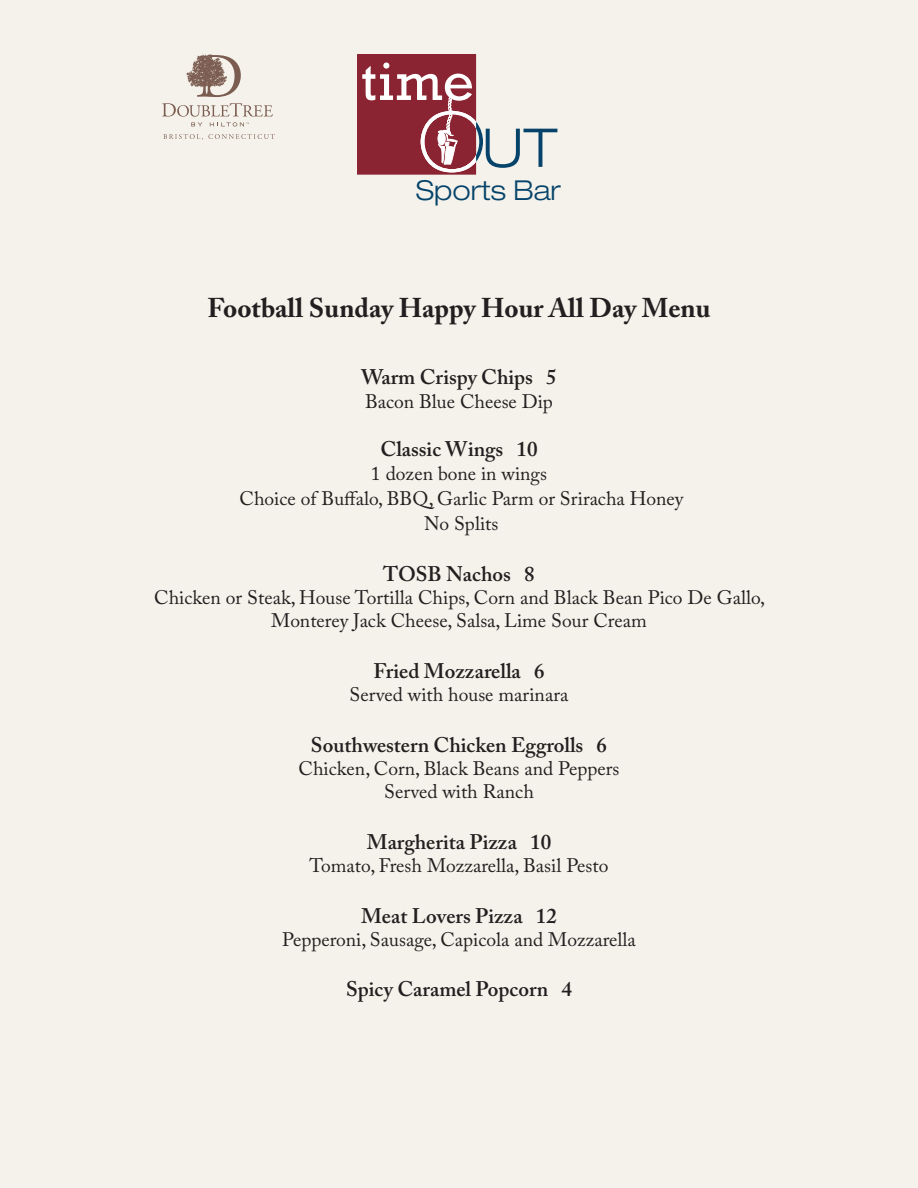
<style>
.page{position:relative;width:918px;height:1188px;background:#f5f2eb}
.page>*{position:absolute;margin:0;border:0;box-sizing:border-box;transform-origin:0 0}
.t1{font:54.3px "Rockwell";color:#fff}
.t2{font:300 expanded 53.55px "Helvetica Neue";color:#05436a}
.t3{font:300 expanded 27.45px "Helvetica Neue";color:#05436a}
.t4{font:700 27px "Adobe Caslon Pro";color:#231f20}
.t5{font:600 21px "Adobe Caslon Pro";color:#231f20}
.t6{font:19.5px/23.4px "Adobe Caslon Pro";color:#231f20;text-align:center}
.s1{font-weight:100;font-size:82.35px;color:#fff}
</style>
<div class="page">
<svg style="left:186px;top:54px;width:55px;height:43px"></svg>
<svg style="left:162px;top:103px;width:111px;height:24px"></svg>
<svg style="left:163px;top:134px;width:112px;height:6px"></svg>
<svg style="left:357px;top:54px;width:126px;height:121px;background:#913341"></svg>
<p class="t1" style="left:361px;top:50px;width:115px">time</p>
<p class="t2" style="left:418px;top:116px;width:141px"><span class="s1">O</span>UT</p>
<p class="t3" style="left:416px;top:174px;width:146px">Sports Bar</p>
<p class="t4" style="left:207px;top:292px;width:505px">Football Sunday Happy Hour All Day Menu</p>
<p class="t5" style="left:361px;top:365px;width:197px">Warm Crispy Chips 5</p>
<p class="t6" style="left:365px;top:389px;width:189px">Bacon Blue Cheese Dip</p>
<p class="t5" style="left:380px;top:437px;width:159px">Classic Wings 10</p>
<p class="t6" style="left:371px;top:461px;width:178px">1 dozen bone in wings</p>
<p class="t6" style="left:240px;top:487px;width:445px">Choice of Buffalo, BBQ, Garlic Parm or Sriracha Honey</p>
<p class="t6" style="left:424px;top:512px;width:76px">No Splits</p>
<p class="t5" style="left:383px;top:561px;width:153px">TOSB Nachos 8</p>
<p class="t6" style="left:154px;top:586px;width:613px">Chicken or Steak, House Tortilla Chips, Corn and Black Bean Pico De Gallo,<br>Monterey Jack Cheese, Salsa, Lime Sour Cream</p>
<p class="t5" style="left:373px;top:658px;width:173px">Fried Mozzarella 6</p>
<p class="t6" style="left:350px;top:683px;width:220px">Served with house marinara</p>
<p class="t5" style="left:311px;top:732px;width:298px">Southwestern Chicken Eggrolls 6</p>
<p class="t6" style="left:299px;top:757px;width:322px">Chicken, Corn, Black Beans and Peppers</p>
<p class="t6" style="left:384px;top:780px;width:151px">Served with Ranch</p>
<p class="t5" style="left:367px;top:829px;width:186px">Margherita Pizza 10</p>
<p class="t6" style="left:309px;top:854px;width:301px">Tomato, Fresh Mozzarella, Basil Pesto</p>
<p class="t5" style="left:361px;top:903px;width:197px">Meat Lovers Pizza 12</p>
<p class="t6" style="left:282px;top:928px;width:355px">Pepperoni, Sausage, Capicola and Mozzarella</p>
<p class="t5" style="left:346px;top:977px;width:227px">Spicy Caramel Popcorn 4</p>
</div>
